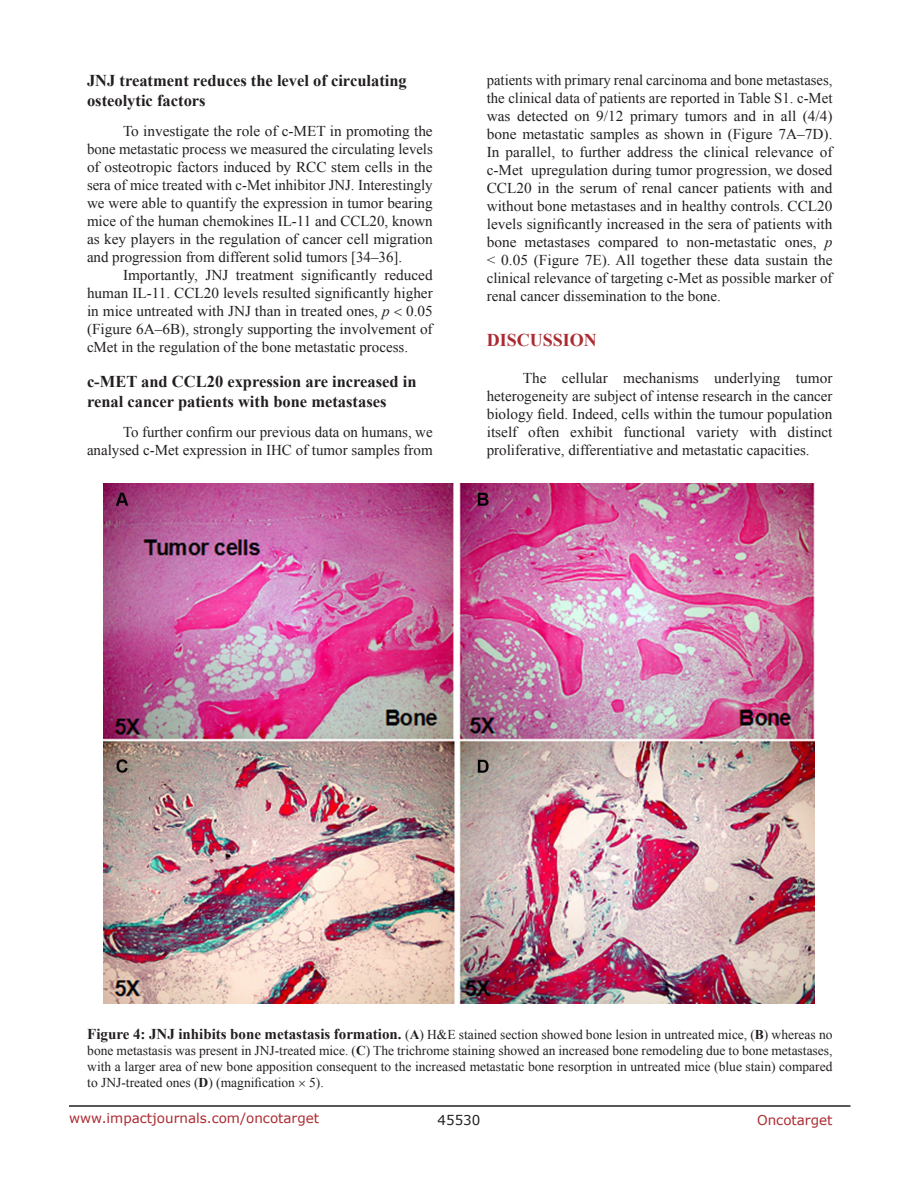
<style>
.page{position:relative;width:918px;height:1188px;background:#fff}
.page>*{position:absolute;margin:0;border:0;box-sizing:border-box;transform-origin:0 0}
.Heading{font:700 18px "Times New Roman";color:#ac2b31}
.SubHeading_middle{font:700 16.5px/19.8px "Times New Roman";color:#231f20}
.BodyText{font:15px/18px "Times New Roman";color:#231f20;text-align:justify}
.FigureText{font:13.5px/16.2px "Times New Roman";color:#231f20;text-align:justify}
.t1{font:13.5px "Verdana";color:#ac2b31}
.t2{font:13.5px "Verdana";color:#231f20}
.s1{font-style:italic}
.s2{font-weight:700;font-size:15px}
.s3{font-weight:700}
</style>
<div class="page">
<hr style="left:69px;top:1105px;width:781px;height:2px;background:#231f20">
<img style="left:104px;top:483px;width:711px;height:520px">
<p class="SubHeading_middle" style="left:87px;top:70px;width:321px">JNJ treatment reduces the level of circulating osteolytic factors</p>
<p class="BodyText" style="left:87px;top:122px;width:347px;text-indent:36px">To investigate the role of c-MET in promoting the bone metastatic process we measured the circulating levels of osteotropic factors induced by RCC stem cells in the sera of mice treated with c-Met inhibitor JNJ. Interestingly we were able to quantify the expression in tumor bearing mice of the human chemokines IL-11 and CCL20, known as key players in the regulation of cancer cell migration and progression from different solid tumors [34–36].</p>
<p class="BodyText" style="left:87px;top:266px;width:347px;text-indent:36px">Importantly, JNJ treatment significantly reduced human IL-11. CCL20 levels resulted significantly higher in mice untreated with JNJ than in treated ones, <span class="s1">p</span> 0.05 (Figure 6A–6B), strongly supporting the involvement of cMet in the regulation of the bone metastatic process.</p>
<p class="SubHeading_middle" style="left:87px;top:371px;width:331px">c-MET and CCL20 expression are increased in renal cancer patients with bone metastases</p>
<p class="BodyText" style="left:87px;top:422px;width:347px;text-align:right">To further confirm our previous data on humans, we analysed c-Met expression in IHC of tumor samples from</p>
<p class="BodyText" style="left:487px;top:71px;width:347px">patients with primary renal carcinoma and bone metastases, the clinical data of patients are reported in Table S1. c-Met was detected on 9/12 primary tumors and in all (4/4) bone metastatic samples as shown in (Figure 7A–7D).<br>In parallel, to further address the clinical relevance of c-Met upregulation during tumor progression, we dosed CCL20 in the serum of renal cancer patients with and without bone metastases and in healthy controls. CCL20 levels significantly increased in the sera of patients with bone metastases compared to non-metastatic ones, <span class="s1">p </span>&lt; 0.05 (Figure 7E). All together these data sustain the clinical relevance of targeting c-Met as possible marker of renal cancer dissemination to the bone.</p>
<p class="Heading" style="left:487px;top:327px;width:112px">DISCUSSION</p>
<p class="BodyText" style="left:487px;top:369px;width:347px;text-indent:36px">The cellular mechanisms underlying tumor heterogeneity are subject of intense research in the cancer biology field. Indeed, cells within the tumour population itself often exhibit functional variety with distinct proliferative, differentiative and metastatic capacities.</p>
<p class="FigureText" style="left:87px;top:1026px;width:747px"><span class="s2">Figure 4: JNJ inhibits bone metastasis formation.</span> (<span class="s3">A</span>) H&amp;E stained section showed bone lesion in untreated mice, (<span class="s3">B</span>) whereas no bone metastasis was present in JNJ-treated mice. (<span class="s3">C</span>) The trichrome staining showed an increased bone remodeling due to bone metastases, with a larger area of new bone apposition consequent to the increased metastatic bone resorption in untreated mice (blue stain) compared to JNJ-treated ones (<span class="s3">D</span>) (magnification 5).</p>
<p class="t1" style="left:69px;top:1109px;width:252px">www.impactjournals.com/oncotarget</p>
<p class="t2" style="left:438px;top:1111px;width:44px">45530</p>
<p class="t1" style="left:757px;top:1111px;width:77px">Oncotarget</p>
</div>
